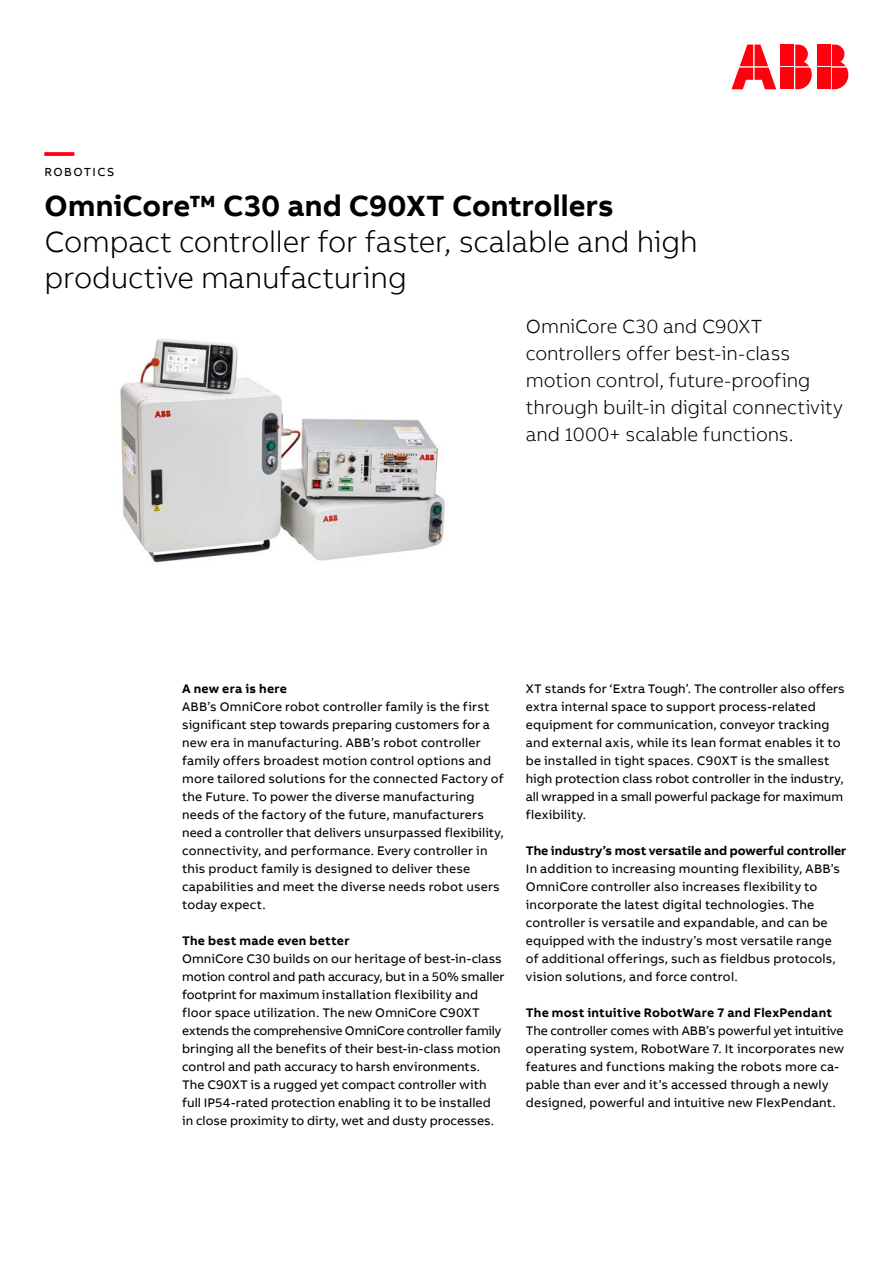
<style>
.page{position:relative;width:893px;height:1263px;background:#fff}
.page>*{position:absolute;margin:0;border:0;box-sizing:border-box;transform-origin:0 0}
.t1{font:300 30px/36px "AB Bvoice";letter-spacing:-.005em;color:#000}
.t2{font:700 30px "AB Bvoice";letter-spacing:.005em;color:#000}
.t3{font:700 30px "AB Bvoice";color:#ff000f}
.t4{font:300 19.5px/27px "AB Bvoice";letter-spacing:-.005em;color:#000}
.t5{font:12.75px/18px "AB Bvoice";letter-spacing:.01em;color:#000}
.t6{font:700 12.75px "AB Bvoice";letter-spacing:.01em;color:#000}
.t7{font:12px "AB Bvoice";letter-spacing:.12em;color:#000}
</style>
<div class="page">
<svg style="left:731px;top:45px;width:45px;height:44px"></svg>
<svg style="left:832px;top:45px;width:16px;height:44px"></svg>
<div style="left:817px;top:45px;width:13px;height:21px;background:#ff000f"></div>
<div style="left:817px;top:68px;width:13px;height:21px;background:#ff000f"></div>
<svg style="left:795px;top:45px;width:17px;height:44px"></svg>
<div style="left:780px;top:45px;width:14px;height:21px;background:#ff000f"></div>
<div style="left:780px;top:68px;width:14px;height:21px;background:#ff000f"></div>
<img style="left:120px;top:338px;width:325px;height:225px">
<h1 class="t3" style="left:45px;top:132px;width:31px">—</h1>
<p class="t7" style="left:45px;top:165px;width:71px">ROBOTICS</p>
<h1 class="t2" style="left:45px;top:186px;width:571px">OmniCore™ C30 and C90XT Controllers</h1>
<h1 class="t1" style="left:45px;top:223px;width:655px">Compact controller for faster, scalable and high productive manufacturing</h1>
<h2 class="t4" style="left:526px;top:313px;width:318px">OmniCore C30 and C90XT controllers offer best-in-class motion control, future-proofing through built-in digital connectivity and 1000+ scalable functions.</h2>
<p class="t6" style="left:182px;top:680px;width:106px">A new era is here</p>
<p class="t5" style="left:182px;top:697px;width:323px">ABB’s OmniCore robot controller family is the first significant step towards preparing customers for a new era in manufacturing. ABB’s robot controller family offers broadest motion control options and more tailored solutions for the connected Factory of the Future. To power the diverse manufacturing needs of the factory of the future, manufacturers need a controller that delivers unsurpassed flexibility, connectivity, and performance. Every controller in this product family is designed to deliver these capabilities and meet the diverse needs robot users today expect.</p>
<p class="t6" style="left:182px;top:932px;width:169px">The best made even better</p>
<p class="t5" style="left:182px;top:949px;width:324px">OmniCore C30 builds on our heritage of best-in-class motion control and path accuracy, but in a 50% smaller footprint for maximum installation flexibility and floor space utilization. The new OmniCore C90XT extends the comprehensive OmniCore controller family bringing all the benefits of their best-in-class motion control and path accuracy to harsh environments.<br>The C90XT is a rugged yet compact controller with full IP54-rated protection enabling it to be installed in close proximity to dirty, wet and dusty processes.</p>
<p class="t5" style="left:526px;top:679px;width:320px">XT stands for ‘Extra Tough’. The controller also offers extra internal space to support process-related equipment for communication, conveyor tracking and external axis, while its lean format enables it to be installed in tight spaces. C90XT is the smallest high protection class robot controller in the industry, all wrapped in a small powerful package for maximum flexibility.</p>
<p class="t6" style="left:526px;top:842px;width:322px">The industry’s most versatile and powerful controller</p>
<p class="t5" style="left:526px;top:860px;width:316px">In addition to increasing mounting flexibility, ABB’s OmniCore controller also increases flexibility to incorporate the latest digital technologies. The controller is versatile and expandable, and can be equipped with the industry’s most versatile range of additional offerings, such as fieldbus protocols, vision solutions, and force control.</p>
<p class="t6" style="left:526px;top:1004px;width:308px">The most intuitive RobotWare 7 and FlexPendant</p>
<p class="t5" style="left:526px;top:1022px;width:320px">The controller comes with ABB’s powerful yet intuitive operating system, RobotWare 7. It incorporates new features and functions making the robots more ca&shy;pable than ever and it’s accessed through a newly designed, powerful and intuitive new FlexPendant.</p>
</div>
